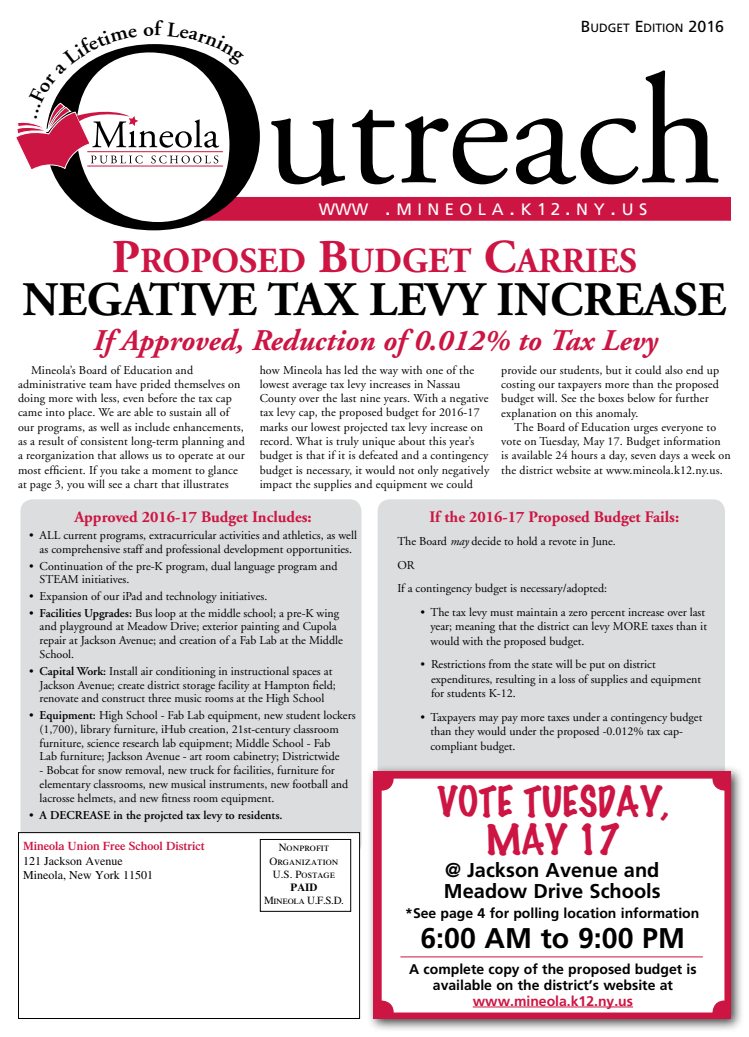
<style>
.page{position:relative;width:749px;height:1037px;background:#fff}
.page>*{position:absolute;margin:0;border:0;box-sizing:border-box;transform-origin:0 0}
.t1{font:700 48px "Adobe Garamond";color:#000}
.t2{font:100 38px/37.6px "Marker Felt";color:#cd1543;text-align:center}
.t3{font:700 35.2px "Adobe Garamond";color:#cd1543}
.t4{font:italic 700 30px "Adobe Garamond";color:#cd1543}
.t5{font:700 28.5px "Frutiger";color:#000}
.t6{font:700 20px/20.7px "Frutiger";color:#000}
.t7{font:16.5px "Frutiger";letter-spacing:.335em;color:#fff}
.t8{font:700 16px "Adobe Garamond";color:#cd1543}
.t9{font:700 14px/16px "Frutiger";color:#000;text-align:center}
.t10{font:700 14px "Frutiger";color:#cd1543}
.t11{font:12px/14.3px "Adobe Garamond";color:#000}
.t12{font:600 12px "Adobe Garamond";color:#000}
.t13{font:12px/14.4px "Times";color:#000}
.t14{font:600 12px "Times";color:#cd1543}
.t15{font:12px "Frutiger";color:#000}
.t16{font:11px/13.2px "Times Roman SC";color:#000;text-align:center}
.t17{font:11px "Times Roman SC";letter-spacing:-.03em;color:#000}
.t18{font:11px "Times Bold SC";color:#000}
.s1{font-size:16px}
.s2{font-size:22px}
.s3{font-size:17px}
.s4{font-size:47px}
.s5{font-weight:600}
.s6{font-weight:400}
.s7{font-style:italic}
</style>
<div class="page">
<div style="left:20px;top:499px;width:341px;height:356px;background:#dcddde;border-radius:12px"></div>
<div style="left:378px;top:499px;width:347px;height:303px;background:#dcddde;border-radius:12px"></div>
<div style="left:18px;top:832px;width:342px;height:186px;background:#fff"></div>
<div style="left:18px;top:832px;width:342px;height:187px;border:1px solid #000"></div>
<div style="left:260px;top:197px;width:471px;height:24px;background:#cd1543"></div>
<svg style="left:271px;top:118px;width:74px;height:68px"></svg>
<svg style="left:352px;top:109px;width:43px;height:75px"></svg>
<svg style="left:401px;top:116px;width:107px;height:68px"></svg>
<svg style="left:516px;top:70px;width:203px;height:114px"></svg>
<svg style="left:52px;top:85px;width:208px;height:145px"></svg>
<div style="left:260px;top:839px;width:91px;height:73px;border:1px solid #000"></div>
<div style="left:367px;top:764px;width:377px;height:268px;background:#000;opacity:.75"></div>
<div style="left:374px;top:771px;width:357px;height:248px;background:#cd1543"></div>
<div style="left:382px;top:778px;width:342px;height:234px;background:#fff;border-radius:12px"></div>
<hr style="left:473px;top:1006px;width:160px;height:1px;background:#cd1543">
<hr style="left:400px;top:956px;width:303px;height:1px;background:#cd1543">
<svg style="left:16px;top:44px;width:228px;height:128px"></svg>
<p class="t15" style="left:581px;top:21px;width:145px"><span class="s1">B</span>UDGET <span class="s1">E</span>DITION <span class="s1">2016</span></p>
<h3 class="t7" style="left:319px;top:200px;width:330px">WWW <span class="s2">.</span>MINEOLA<span class="s2">.</span>K<span class="s3">12</span><span class="s2">.</span>NY<span class="s2">.</span>US</h3>
<h3 class="t3" style="left:112px;top:242px;width:526px"><span class="s4">P</span>ROPOSED <span class="s4">B</span>UDGET <span class="s4">C</span>ARRIES</h3>
<h1 class="t1" style="left:23px;top:274px;width:93px">NEGATI</h1>
<h1 class="t1" style="left:198px;top:274px;width:330px">VE TAX LEVY INCR</h1>
<h1 class="t1" style="left:615px;top:274px;width:113px">EAS E</h1>
<h3 class="t4" style="left:92px;top:324px;width:566px">If Approved, Reduction of 0.012% to Tax Levy</h3>
<p class="t11" style="left:18px;top:363px;width:228px;text-indent:13px">Mineola’s Board of Education and administrative team have prided themselves on doing more with less, even before the tax cap came into place. We are able to sustain all of our programs, as well as include enhancements, as a result of consistent long-term planning and a reorganization that allows us to operate at our most efficient. If you take a moment to glance at page 3, you will see a chart that illustrates</p>
<p class="t11" style="left:260px;top:363px;width:231px">how Mineola has led the way with one of the lowest average tax levy increases in Nassau County over the last nine years. With a negative tax levy cap, the proposed budget for 2016-17 marks our lowest projected tax levy increase on record. What is truly unique about this year’s budget is that if it is defeated and a contingency budget is necessary, it would not only negatively impact the supplies and equipment we could</p>
<p class="t11" style="left:501px;top:363px;width:219px">provide our students, but it could also end up costing our taxpayers more than the proposed budget will. See the boxes below for further explanation on this anomaly.</p>
<p class="t11" style="left:501px;top:420px;width:231px;text-indent:13px">The Board of Education urges everyone to vote on Tuesday, May 17. Budget information is available 24 hours a day, seven days a week on the district website at www.mineola.k12.ny.us.</p>
<h3 class="t8" style="left:74px;top:508px;width:239px">Approved 2016-17 Budget Includes:</h3>
<p class="t11" style="left:29px;top:529px;width:329px;line-height:13.8px;text-align:center">• ALL current programs, extracurricular activities and athletics, as well as comprehensive staff and professional development opportunities.</p>
<p class="t11" style="left:40px;top:559px;width:299px;line-height:13.8px;text-indent:-11px">• Continuation of the pre-K program, dual language program and<br>STEAM initiatives.</p>
<p class="t11" style="left:29px;top:589px;width:240px">• Expansion of our iPad and technology initiatives.</p>
<p class="t11" style="left:40px;top:606px;width:305px;line-height:13.8px;text-indent:-11px">• <span class="s5">Facilities Upgrades:</span> Bus loop at the middle school; a pre-K wing and playground at Meadow Drive; exterior painting and Cupola repair at Jackson Avenue; and creation of a Fab Lab at the Middle School.</p>
<p class="t11" style="left:40px;top:664px;width:298px;line-height:13.8px;text-indent:-11px">• <span class="s5">Capital Work:</span> Install air conditioning in instructional spaces at<br>Jackson Avenue; create district storage facility at Hampton field; renovate and construct three music rooms at the High School</p>
<p class="t11" style="left:40px;top:709px;width:317px;line-height:13.8px;text-indent:-11px">• <span class="s5">Equipment:</span> High School - Fab Lab equipment, new student lockers (1,700), library furniture, iHub creation, 21st-century classroom furniture, science research lab equipment; Middle School - Fab<br>Lab furniture; Jackson Avenue - art room cabinetry; Districtwide</p>
<p class="t11" style="left:40px;top:764px;width:310px;line-height:13.8px">- Bobcat for snow removal, new truck for facilities, furniture for elementary classrooms, new musical instruments, new football and lacrosse helmets, and new fitness room equipment.</p>
<p class="t12" style="left:29px;top:808px;width:255px"><span class="s6">•</span> A DECREASE in the projcted tax levy to residents.</p>
<p class="t14" style="left:23px;top:839px;width:183px">Mineola Union Free School District</p>
<p class="t13" style="left:23px;top:853px;width:132px">121 Jackson Avenue<br>Mineola, New York 11501</p>
<p class="t16" style="left:269px;top:841px;width:71px">Nonprofit<br>Organization<br>U.S. Postage</p>
<p class="t18" style="left:291px;top:881px;width:28px">PAID</p>
<p class="t17" style="left:264px;top:894px;width:81px">Mineola U.F.S.D.</p>
<h3 class="t8" style="left:429px;top:508px;width:251px">If the 2016-17 Proposed Budget Fails:</h3>
<p class="t11" style="left:397px;top:530px;width:220px;line-height:23.5px">The Board <span class="s7">may</span> decide to hold a revote in June.<br>OR<br>If a contingency budget is necessary/adopted:</p>
<p class="t11" style="left:430px;top:605px;width:278px;text-indent:-10px">• The tax levy must maintain a zero percent increase over last year; meaning that the district can levy MORE taxes than it would with the proposed budget.</p>
<p class="t11" style="left:431px;top:657px;width:272px;text-indent:-11px">• Restrictions from the state will be put on district expenditures, resulting in a loss of supplies and equipment for students K-12.</p>
<p class="t11" style="left:430px;top:710px;width:273px;text-indent:-10px">• Taxpayers may pay more taxes under a contingency budget than they would under the proposed -0.012% tax cap&shy;compliant budget.</p>
<h2 class="t2" style="left:437px;top:785px;width:233px">VOTE TUESDAY,<br>MAY 17</h2>
<h3 class="t6" style="left:444px;top:859px;width:218px">@ Jackson Avenue and<br>Meadow Drive Schools</h3>
<p class="t9" style="left:405px;top:905px;width:296px">*See page 4 for polling location information</p>
<h3 class="t5" style="left:420px;top:922px;width:266px">6:00 AM to 9:00 PM</h3>
<p class="t9" style="left:409px;top:960px;width:289px">A complete copy of the proposed budget is available on the district’s website at</p>
<p class="t10" style="left:473px;top:992px;width:162px">www.mineola.k12.ny.us</p>
</div>
